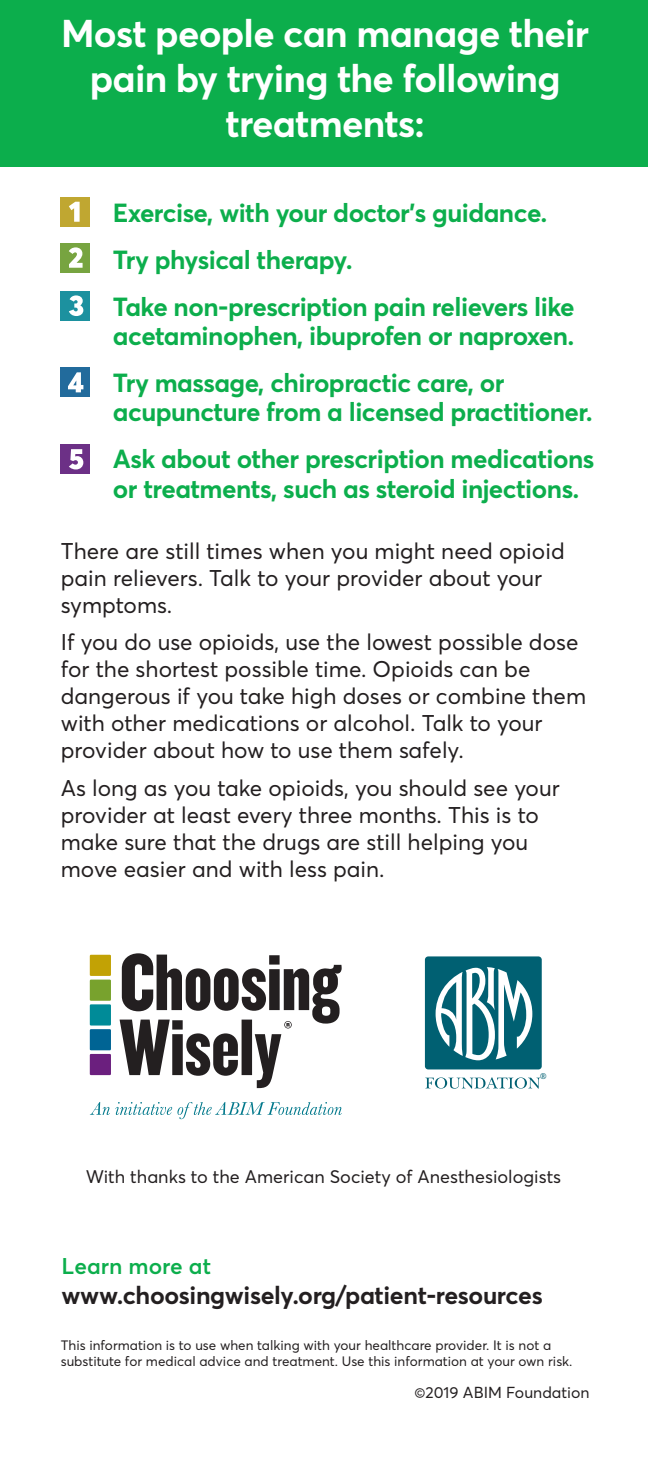
<style>
.page{position:relative;width:648px;height:1458px;background:#fff}
.page>*{position:absolute;margin:0;border:0;box-sizing:border-box;transform-origin:0 0}
.WhiteHeading_Back{font:700 38.25px/45px "Averta";letter-spacing:-.02em;color:#fff;text-align:center}
.NumberedItems_Back{font:700 25.88px/29.2px "Averta";letter-spacing:-.02em;color:#0cae4c}
.URL{font:700 24.75px "Averta";letter-spacing:-.015em;color:#231f20}
.BodyText_Back{font:22.5px/27px "Averta";color:#231f20}
.LearnMore{font:600 22.5px "Averta";color:#0cae4c}
.With_Thanks_to{font:18px "Averta";color:#231f20}
.copyright{font:15.75px "Averta";color:#231f20}
.Disclaimer{font:13.5px/15.8px "Averta";color:#231f20}
.t1{font:600 8.78px "New Baskerville";color:#006072}
</style>
<div class="page">
<div style="left:0;top:0;width:648px;height:166px;background:#0cae4c"></div>
<div style="left:61px;top:291px;width:29px;height:30px;background:#1c919f"></div>
<svg style="left:69px;top:295px;width:14px;height:21px"></svg>
<div style="left:61px;top:444px;width:29px;height:30px;background:#6c3086"></div>
<svg style="left:69px;top:449px;width:14px;height:20px"></svg>
<div style="left:61px;top:243px;width:29px;height:30px;background:#77a440"></div>
<svg style="left:69px;top:247px;width:14px;height:21px"></svg>
<div style="left:61px;top:197px;width:29px;height:30px;background:#c0a731"></div>
<div style="left:61px;top:368px;width:29px;height:29px;background:#226b9c"></div>
<svg style="left:68px;top:372px;width:15px;height:20px"></svg>
<svg style="left:69px;top:202px;width:11px;height:20px"></svg>
<div style="left:90px;top:955px;width:21px;height:21px;background:#c2a205"></div>
<div style="left:90px;top:980px;width:21px;height:21px;background:#78a22d"></div>
<div style="left:90px;top:1004px;width:21px;height:22px;background:#008b98"></div>
<div style="left:90px;top:1029px;width:21px;height:21px;background:#006494"></div>
<div style="left:90px;top:1054px;width:21px;height:21px;background:#6b1f7e"></div>
<svg style="left:120px;top:953px;width:222px;height:135px"></svg>
<svg style="left:90px;top:1102px;width:252px;height:17px"></svg>
<div style="left:425px;top:956px;width:117px;height:113px;background:#006072;border-radius:3px"></div>
<svg style="left:436px;top:967px;width:96px;height:93px"></svg>
<svg style="left:425px;top:1077px;width:115px;height:12px"></svg>
<p class="WhiteHeading_Back" style="left:61px;top:11px;width:530px">Most people can manage their pain by trying the following treatments:</p>
<p class="NumberedItems_Back" style="left:113px;top:197px;width:436px">Exercise, with your doctor’s guidance.</p>
<p class="NumberedItems_Back" style="left:113px;top:244px;width:241px">Try physical therapy.</p>
<p class="NumberedItems_Back" style="left:113px;top:292px;width:463px">Take non-prescription pain relievers like acetaminophen, ibuprofen or naproxen.</p>
<p class="NumberedItems_Back" style="left:113px;top:368px;width:482px">Try massage, chiropractic care, or acupuncture from a licensed practitioner.</p>
<p class="NumberedItems_Back" style="left:113px;top:444px;width:483px">Ask about other prescription medications or treatments, such as steroid injections.</p>
<p class="BodyText_Back" style="left:61px;top:538px;width:505px">There are still times when you might need opioid pain relievers. Talk to your provider about your symptoms.</p>
<p class="BodyText_Back" style="left:61px;top:629px;width:527px">If you do use opioids, use the lowest possible dose for the shortest possible time. Opioids can be dangerous if you take high doses or combine them with other medications or alcohol. Talk to your provider about how to use them safely.</p>
<p class="BodyText_Back" style="left:61px;top:774px;width:501px">As long as you take opioids, you should see your provider at least every three months. This is to make sure that the drugs are still helping you move easier and with less pain.</p>
<p class="t1" style="left:540px;top:1071px;width:8px">®</p>
<p class="With_Thanks_to" style="left:86px;top:1166px;width:477px">With thanks to the American Society of Anesthesiologists</p>
<p class="LearnMore" style="left:62px;top:1252px;width:151px">Learn more at</p>
<p class="URL" style="left:62px;top:1279px;width:483px">www.choosingwisely.org/patient-resources</p>
<p class="Disclaimer" style="left:61px;top:1337px;width:513px">This information is to use when talking with your healthcare provider. It is not a substitute for medical advice and treatment. Use this information at your own risk.</p>
<p class="copyright" style="left:415px;top:1383px;width:177px">©2019 ABIM Foundation</p>
</div>
